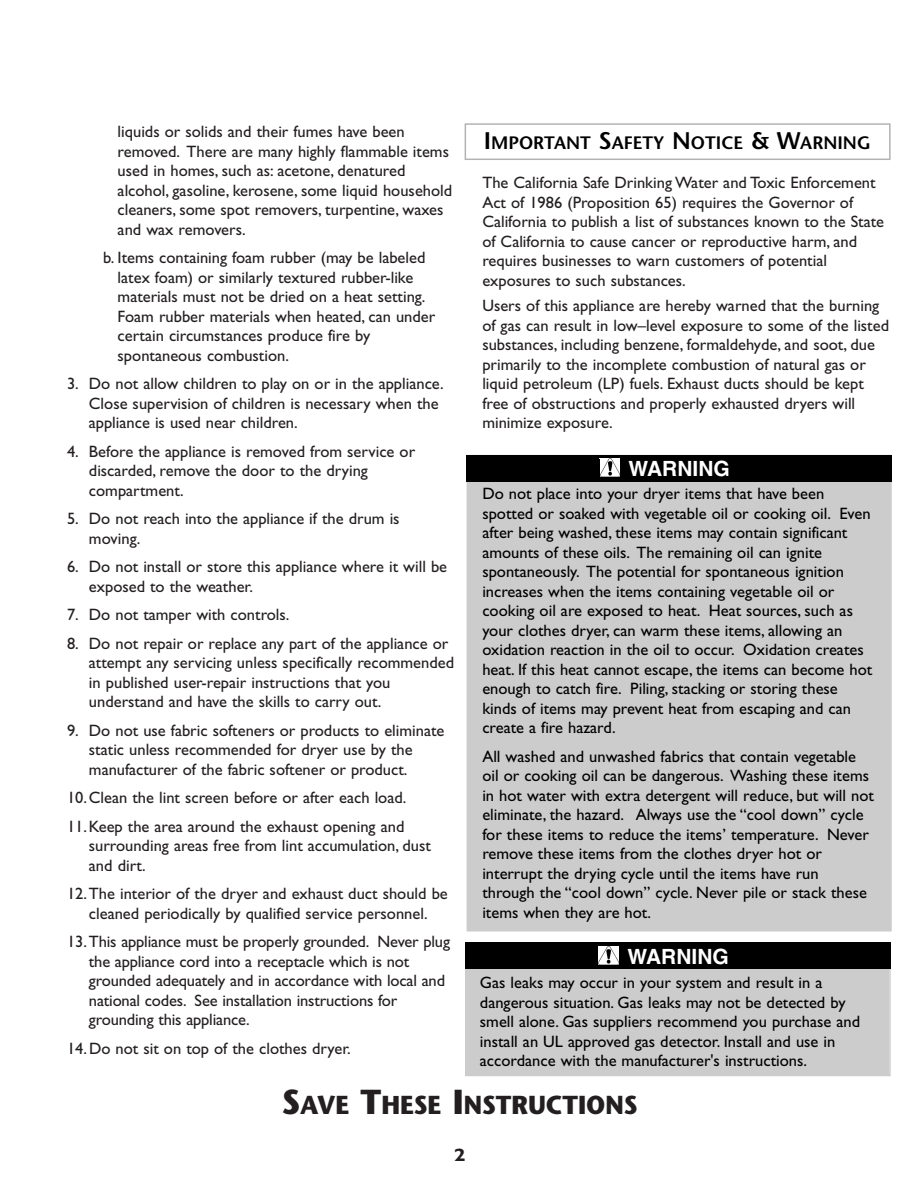
<style>
.page{position:relative;width:918px;height:1188px;background:#fff}
.page>*{position:absolute;margin:0;border:0;box-sizing:border-box;transform-origin:0 0}
.t1{font:700 25.95px "Stone Sans";color:#231f20;scale:.95 1}
.t2{font:700 21px "Helvetica";color:#fff}
.t3{font:600 18px "Stone Sans";color:#000}
.t4{font:700 18px "Gill Sans";color:#231f20;scale:1.2 1}
.t5{font:16.5px/19.5px "Gill Sans";color:#231f20}
.t6{font:16.5px/19.5px "Gill Sans";color:#000}
.s1{font-size:24px}
.s2{font-size:34.65px}
</style>
<div class="page">
<div style="left:468px;top:456px;width:422px;height:474px;background:#ccc"></div>
<div style="left:466px;top:944px;width:423px;height:131px;background:#ccc"></div>
<div style="left:465px;top:943px;width:426px;height:133px;border:2px solid #ccc"></div>
<div style="left:465px;top:123px;width:426px;height:37px;border:2px solid #b3b3b3"></div>
<div style="left:467px;top:455px;width:425px;height:27px;background:#000"></div>
<img style="left:600px;top:459px;width:20px;height:18px">
<div style="left:465px;top:942px;width:426px;height:27px;background:#000"></div>
<img style="left:599px;top:946px;width:20px;height:18px">
<p class="t5" style="left:118px;top:124px;width:336px">liquids or solids and their fumes have been removed. There are many highly flammable items used in homes, such as: acetone, denatured alcohol, gasoline, kerosene, some liquid household cleaners, some spot removers, turpentine, waxes and wax removers.</p>
<p class="t5" style="left:118px;top:250px;width:319px;text-indent:-14px">b. Items containing foam rubber (may be labeled latex foam) or similarly textured rubber-like materials must not be dried on a heat setting.<br>Foam rubber materials when heated, can under certain circumstances produce fire by spontaneous combustion.</p>
<p class="t5" style="left:89px;top:376px;width:356px;text-indent:-22px">3. Do not allow children to play on or in the appliance.<br>Close supervision of children is necessary when the appliance is used near children.</p>
<p class="t5" style="left:89px;top:443px;width:328px;text-indent:-22px">4. Before the appliance is removed from service or discarded, remove the door to the drying compartment.</p>
<p class="t5" style="left:89px;top:511px;width:312px;text-indent:-22px">5. Do not reach into the appliance if the drum is moving.</p>
<p class="t5" style="left:89px;top:559px;width:360px;text-indent:-22px">6. Do not install or store this appliance where it will be exposed to the weather.</p>
<p class="t5" style="left:67px;top:607px;width:224px">7. Do not tamper with controls.</p>
<p class="t5" style="left:89px;top:635px;width:367px;text-indent:-22px">8. Do not repair or replace any part of the appliance or attempt any servicing unless specifically recommended in published user-repair instructions that you understand and have the skills to carry out.</p>
<p class="t5" style="left:89px;top:722px;width:357px;text-indent:-22px">9. Do not use fabric softeners or products to eliminate static unless recommended for dryer use by the manufacturer of the fabric softener or product.</p>
<p class="t5" style="left:67px;top:785px;width:341px;line-height:28.5px">10.Clean the lint screen before or after each load.<br>11.Keep the area around the exhaust opening and</p>
<p class="t5" style="left:89px;top:838px;width:344px">surrounding areas free from lint accumulation, dust and dirt.</p>
<p class="t5" style="left:67px;top:886px;width:382px;text-align:center">12.The interior of the dryer and exhaust duct should be cleaned periodically by qualified service personnel.</p>
<p class="t5" style="left:89px;top:934px;width:363px;text-indent:-22px">13.This appliance must be properly grounded. Never plug the appliance cord into a receptacle which is not grounded adequately and in accordance with local and national codes. See installation instructions for grounding this appliance.</p>
<p class="t5" style="left:67px;top:1040px;width:285px">14.Do not sit on top of the clothes dryer.</p>
<p class="t3" style="left:484px;top:135px;width:388px"><span class="s1">I</span>MPORTANT <span class="s1">S</span>AFETY <span class="s1">N</span>OTICE <span class="s1">&amp; W</span>ARNING</p>
<p class="t5" style="left:482px;top:175px;width:403px">The California Safe Drinking Water and Toxic Enforcement Act of 1986 (Proposition 65) requires the Governor of California to publish a list of substances known to the State of California to cause cancer or reproductive harm, and requires businesses to warn customers of potential exposures to such substances.</p>
<p class="t5" style="left:482px;top:298px;width:408px">Users of this appliance are hereby warned that the burning of gas can result in low–level exposure to some of the listed substances, including benzene, formaldehyde, and soot, due primarily to the incomplete combustion of natural gas or liquid petroleum (LP) fuels. Exhaust ducts should be kept free of obstructions and properly exhausted dryers will minimize exposure.</p>
<p class="t2" style="left:628px;top:461px;width:103px">WARNING</p>
<p class="t6" style="left:482px;top:486px;width:392px">Do not place into your dryer items that have been spotted or soaked with vegetable oil or cooking oil. Even after being washed, these items may contain significant amounts of these oils. The remaining oil can ignite spontaneously. The potential for spontaneous ignition increases when the items containing vegetable oil or cooking oil are exposed to heat. Heat sources, such as your clothes dryer, can warm these items, allowing an oxidation reaction in the oil to occur. Oxidation creates heat. If this heat cannot escape, the items can become hot enough to catch fire. Piling, stacking or storing these kinds of items may prevent heat from escaping and can create a fire hazard.</p>
<p class="t6" style="left:482px;top:749px;width:393px">All washed and unwashed fabrics that contain vegetable oil or cooking oil can be dangerous. Washing these items in hot water with extra detergent will reduce, but will not eliminate, the hazard. Always use the “cool down” cycle for these items to reduce the items’ temperature. Never remove these items from the clothes dryer hot or interrupt the drying cycle until the items have run through the “cool down” cycle. Never pile or stack these items when they are hot.</p>
<p class="t2" style="left:627px;top:949px;width:103px">WARNING</p>
<p class="t6" style="left:480px;top:975px;width:382px">Gas leaks may occur in your system and result in a dangerous situation. Gas leaks may not be detected by smell alone. Gas suppliers recommend you purchase and install an UL approved gas detector. Install and use in accordance with the manufacturer's instructions.</p>
<h1 class="t1" style="left:282px;top:1095px;width:376px"><span class="s2">S</span>AVE <span class="s2">T</span>HESE <span class="s2">I</span>NSTRUCTIONS</h1>
<p class="t4" style="left:454px;top:1149px;width:11px">2</p>
</div>
